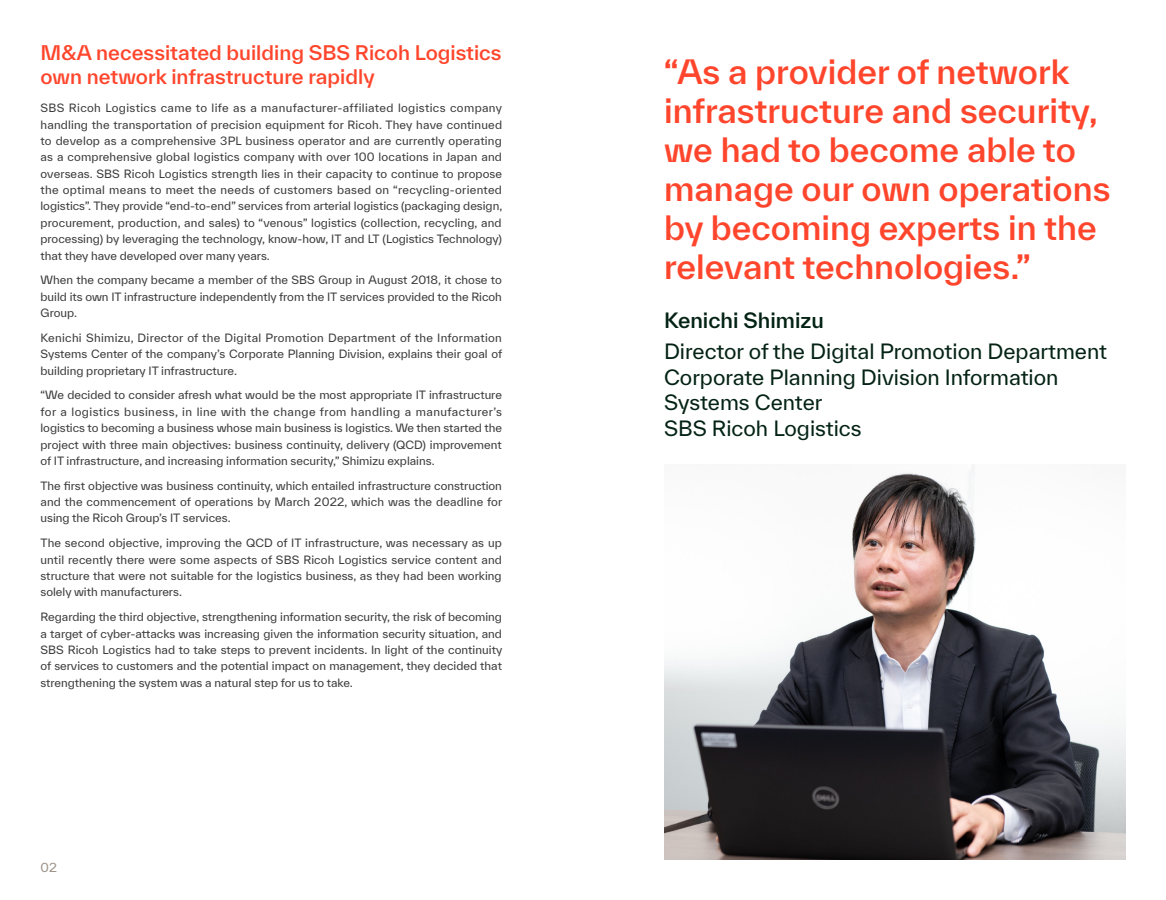
<style>
.page{position:relative;width:1166px;height:900px;background:#fff}
.page>*{position:absolute;margin:0;border:0;box-sizing:border-box;transform-origin:0 0}
.t1{font:500 32.4px/39px "TWK Everett";color:#ff462d}
.t2{font:20.4px/25.5px "TWK Everett";color:#042315}
.t3{font:500 20.4px "TWK Everett";color:#042315}
.t4{font:500 19.5px/23.4px "TWK Everett";color:#ff462d}
.t5{font:12px "TWK Everett";color:#9d9287}
.t6{font:11.1px/16.4px "TWK Everett";color:#3d3c3c;text-align:justify}
</style>
<div class="page">
<img style="left:664px;top:464px;width:461px;height:396px">
<h3 class="t4" style="left:40px;top:41px;width:462px">M&amp;A necessitated building SBS Ricoh Logistics own network infrastructure rapidly</h3>
<p class="t6" style="left:40px;top:100px;width:463px">SBS Ricoh Logistics came to life as a manufacturer-affiliated logistics company handling the transportation of precision equipment for Ricoh. They have continued to develop as a comprehensive 3PL business operator and are currently operating as a comprehensive global logistics company with over 100 locations in Japan and overseas. SBS Ricoh Logistics strength lies in their capacity to continue to propose the optimal means to meet the needs of customers based on “recycling-oriented logistics”. They provide “end-to-end” services from arterial logistics (packaging design, procurement, production, and sales) to “venous” logistics (collection, recycling, and processing) by leveraging the technology, know-how, IT and LT (Logistics Technology) that they have developed over many years.</p>
<p class="t6" style="left:40px;top:272px;width:463px">When the company became a member of the SBS Group in August 2018, it chose to build its own IT infrastructure independently from the IT services provided to the Ricoh Group.</p>
<p class="t6" style="left:40px;top:329px;width:463px">Kenichi Shimizu, Director of the Digital Promotion Department of the Information Systems Center of the company’s Corporate Planning Division, explains their goal of building proprietary IT infrastructure.</p>
<p class="t6" style="left:40px;top:387px;width:463px">“We decided to consider afresh what would be the most appropriate IT infrastructure for a logistics business, in line with the change from handling a manufacturer’s logistics to becoming a business whose main business is logistics. We then started the project with three main objectives: business continuity, delivery (QCD) improvement of IT infrastructure, and increasing information security,” Shimizu explains.</p>
<p class="t6" style="left:40px;top:477px;width:463px">The first objective was business continuity, which entailed infrastructure construction and the commencement of operations by March 2022, which was the deadline for using the Ricoh Group’s IT services.</p>
<p class="t6" style="left:40px;top:535px;width:463px">The second objective, improving the QCD of IT infrastructure, was necessary as up until recently there were some aspects of SBS Ricoh Logistics service content and structure that were not suitable for the logistics business, as they had been working solely with manufacturers.</p>
<p class="t6" style="left:40px;top:609px;width:463px">Regarding the third objective, strengthening information security, the risk of becoming a target of cyber-attacks was increasing given the information security situation, and SBS Ricoh Logistics had to take steps to prevent incidents. In light of the continuity of services to customers and the potential impact on management, they decided that strengthening the system was a natural step for us to take.</p>
<p class="t5" style="left:40px;top:859px;width:18px">02</p>
<h1 class="t1" style="left:664px;top:51px;width:448px">“As a provider of network infrastructure and security, we had to become able to manage our own operations by becoming experts in the relevant technologies.”</h1>
<h2 class="t3" style="left:664px;top:305px;width:161px">Kenichi Shimizu</h2>
<h2 class="t2" style="left:664px;top:338px;width:444px">Director of the Digital Promotion Department<br>Corporate Planning Division Information<br>Systems Center<br>SBS Ricoh Logistics</h2>
</div>
